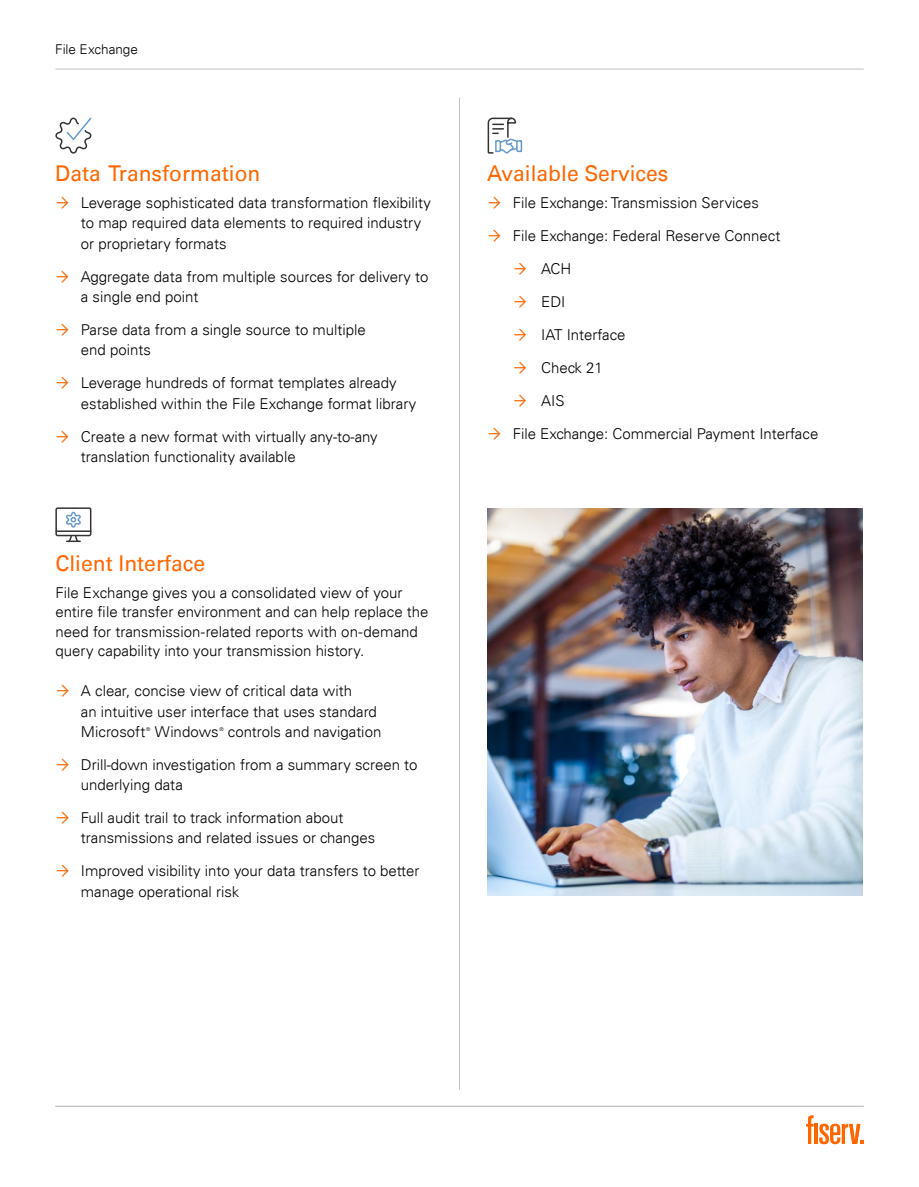
<style>
.page{position:relative;width:919px;height:1187px;background:#fff}
.page>*{position:absolute;margin:0;border:0;box-sizing:border-box;transform-origin:0 0}
.Sub_Title{font:21.75px "Univers For Fiserv 55";color:#f60}
.Body_Copy_-_10__no_K{font:300 15px/20.2px "Univers For Fiserv 45";color:#000}
.t1{font:300 13.5px "Univers For Fiserv 45";letter-spacing:-.005em;color:#000}
.t2{font:300 5.25px "Univers For Fiserv 45";color:#000}
</style>
<div class="page">
<svg style="left:819px;top:1123px;width:44px;height:21px"></svg>
<hr style="left:814px;top:1123px;width:3px;height:20px;background:#f60">
<svg style="left:806px;top:1115px;width:7px;height:28px"></svg>
<svg style="left:487px;top:117px;width:36px;height:37px"></svg>
<hr style="left:55px;top:1105px;width:808px;height:1px;background:#c2c2c2">
<hr style="left:459px;top:97px;width:1px;height:992px;background:#c2c2c2">
<hr style="left:55px;top:69px;width:808px;height:1px;background:#c2c2c2">
<svg style="left:55px;top:117px;width:37px;height:37px"></svg>
<svg style="left:67px;top:536px;width:13px;height:7px"></svg>
<hr style="left:56px;top:530px;width:35px;height:2px;background:#333">
<div style="left:55px;top:507px;width:36px;height:29px;border:2px solid #333;border-radius:2px"></div>
<svg style="left:66px;top:511px;width:15px;height:17px"></svg>
<img style="left:488px;top:508px;width:374px;height:387px">
<p class="t1" style="left:55px;top:41px;width:84px">File Exchange</p>
<p class="Sub_Title" style="left:55px;top:161px;width:206px">Data Transformation</p>
<p class="Body_Copy_-_10__no_K" style="left:81px;top:193px;width:351px">Leverage sophisticated data transformation flexibility to map required data elements to required industry or proprietary formats</p>
<p class="Body_Copy_-_10__no_K" style="left:81px;top:266px;width:349px">Aggregate data from multiple sources for delivery to a single end point</p>
<p class="Body_Copy_-_10__no_K" style="left:81px;top:319px;width:286px">Parse data from a single source to multiple end points</p>
<p class="Body_Copy_-_10__no_K" style="left:81px;top:373px;width:337px">Leverage hundreds of format templates already established within the File Exchange format library</p>
<p class="Body_Copy_-_10__no_K" style="left:81px;top:426px;width:298px">Create a new format with virtually any-to-any translation functionality available</p>
<p class="Sub_Title" style="left:55px;top:550px;width:151px">Client Interface</p>
<p class="Body_Copy_-_10__no_K" style="left:55px;top:583px;width:374px;line-height:19.5px">File Exchange gives you a consolidated view of your entire file transfer environment and can help replace the need for transmission-related reports with on-demand query capability into your transmission history.</p>
<p class="Body_Copy_-_10__no_K" style="left:81px;top:680px;width:297px">A clear, concise view of critical data with<br>an intuitive user interface that uses standard<br>Microsoft</p>
<p class="t2" style="left:146px;top:725px;width:6px">®</p>
<p class="Body_Copy_-_10__no_K" style="left:155px;top:721px;width:65px">Windows</p>
<p class="t2" style="left:219px;top:725px;width:6px">®</p>
<p class="Body_Copy_-_10__no_K" style="left:228px;top:721px;width:155px">controls and navigation</p>
<p class="Body_Copy_-_10__no_K" style="left:81px;top:754px;width:338px">Drill-down investigation from a summary screen to underlying data</p>
<p class="Body_Copy_-_10__no_K" style="left:81px;top:807px;width:296px">Full audit trail to track information about transmissions and related issues or changes</p>
<p class="Body_Copy_-_10__no_K" style="left:81px;top:860px;width:340px">Improved visibility into your data transfers to better manage operational risk</p>
<p class="Sub_Title" style="left:487px;top:161px;width:183px">Available Services</p>
<p class="Body_Copy_-_10__no_K" style="left:512px;top:193px;width:248px">File Exchange: Transmission Services</p>
<p class="Body_Copy_-_10__no_K" style="left:512px;top:226px;width:269px">File Exchange: Federal Reserve Connect</p>
<p class="Body_Copy_-_10__no_K" style="left:541px;top:259px;width:32px">ACH</p>
<p class="Body_Copy_-_10__no_K" style="left:541px;top:292px;width:26px">EDI</p>
<p class="Body_Copy_-_10__no_K" style="left:541px;top:325px;width:86px">IAT Interface</p>
<p class="Body_Copy_-_10__no_K" style="left:541px;top:358px;width:63px">Check 21</p>
<p class="Body_Copy_-_10__no_K" style="left:541px;top:391px;width:25px">AIS</p>
<p class="Body_Copy_-_10__no_K" style="left:512px;top:424px;width:307px">File Exchange: Commercial Payment Interface</p>
</div>
